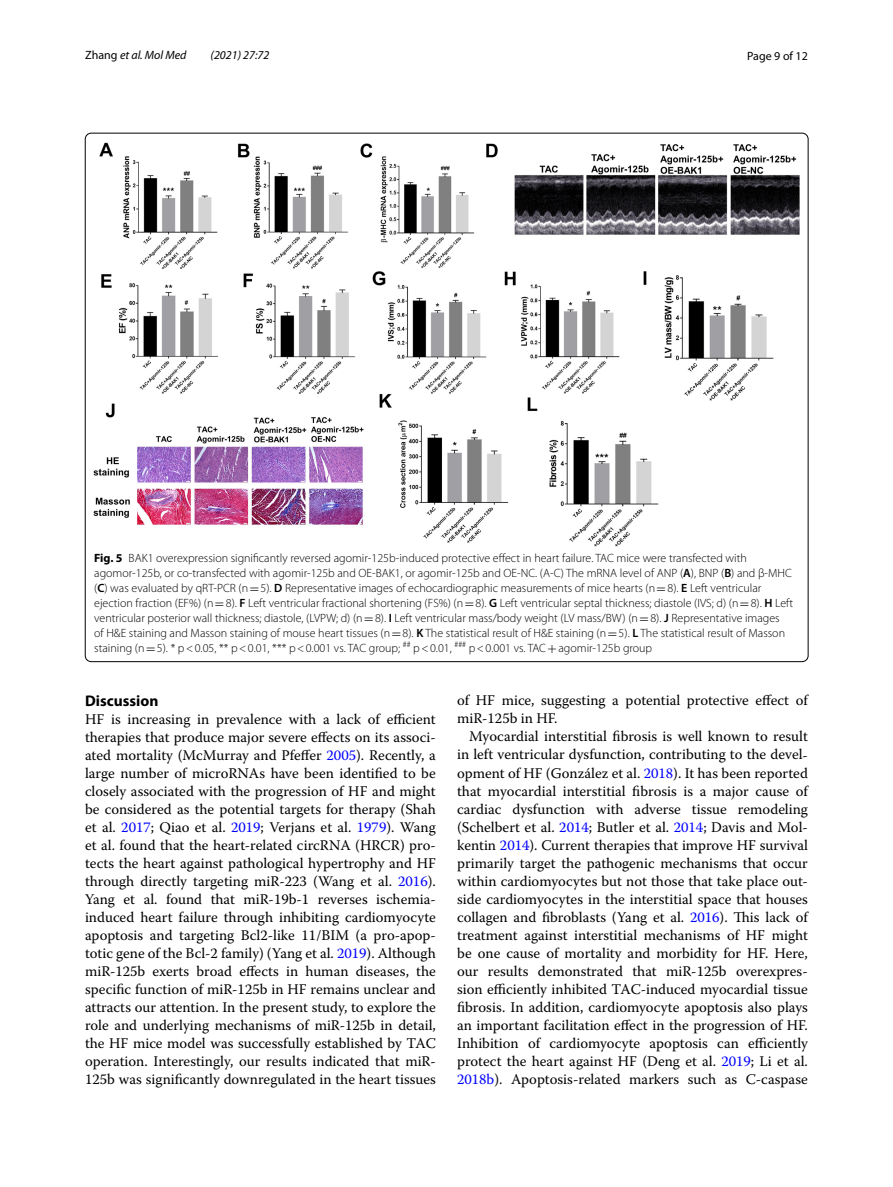
<style>
.page{position:relative;width:893px;height:1187px;background:#fff}
.page>*{position:absolute;margin:0;border:0;box-sizing:border-box;transform-origin:0 0}
.t1{font:700 15.45px "Myriad Pro";color:#000}
.t2{font:14.7px/18px "Warnock Pro";color:#000;text-align:justify}
.t3{font:300 12px/15px "Myriad Pro";color:#000}
.t4{font:italic 12px "Myriad Pro";color:#000}
.t5{font:12px "Myriad Pro";color:#000}
.s1{font-style:normal}
.s2{font-weight:700}
.s3{font-weight:600}
.s4{font-family:"MTSY";font-weight:400}
.s5{color:#00f}
</style>
<div class="page">
<img style="left:94px;top:142px;width:706px;height:404px">
<p class="t4" style="left:85px;top:48px;width:103px"><span class="s1">Zhang</span> et al. Mol Med</p>
<p class="t4" style="left:211px;top:48px;width:60px">(2021) 27:72</p>
<p class="t5" style="left:747px;top:48px;width:62px">Page 9 of 12</p>
<p class="t3" style="left:94px;top:550px;width:700px"><span class="s2">Fig. 5</span> BAK1 overexpression significantly reversed agomir-125b-induced protective effect in heart failure. TAC mice were transfected with agomor-125b, or co-transfected with agomir-125b and OE-BAK1, or agomir-125b and OE-NC. (A-C) The mRNA level of ANP (<span class="s3">A</span>), BNP (<span class="s3">B</span>) and β-MHC (<span class="s3">C</span>) was evaluated by qRT-PCR (n<span class="s4">=</span>5). <span class="s3">D</span> Representative images of echocardiographic measurements of mice hearts (n<span class="s4">=</span>8). <span class="s3">E</span> Left ventricular ejection fraction (EF%) (n<span class="s4">=</span>8). <span class="s3">F</span> Left ventricular fractional shortening (FS%) (n<span class="s4">=</span>8). <span class="s3">G</span> Left ventricular septal thickness; diastole (IVS; d) (n<span class="s4">=</span>8). <span class="s3">H</span> Left ventricular posterior wall thickness; diastole, (LVPW; d) (n<span class="s4">=</span>8). <span class="s3">I</span> Left ventricular mass/body weight (LV mass/BW) (n<span class="s4">=</span>8). <span class="s3">J</span> Representative images<br>of H&amp;E staining and Masson staining of mouse heart tissues (n<span class="s4">=</span>8). <span class="s3">K</span> The statistical result of H&amp;E staining (n<span class="s4">=</span>5). <span class="s3">L</span> The statistical result of Masson staining (n<span class="s4">=</span>5). * p&lt;0.05, ** p&lt;0.01, *** p&lt;0.001 vs. TAC group; <sup>##</sup> p&lt;0.01, <sup>###</sup> p&lt;0.001 vs. TAC<span class="s4">+</span>agomir-125b group</p>
<p class="t1" style="left:85px;top:691px;width:75px">Discussion</p>
<p class="t2" style="left:85px;top:710px;width:352px">HF is increasing in prevalence with a lack of efficient therapies that produce major severe effects on its associ&shy;ated mortality (McMurray and Pfeffer <span class="s5">2005</span>). Recently, a large number of microRNAs have been identified to be closely associated with the progression of HF and might be considered as the potential targets for therapy (Shah et al. <span class="s5">2017</span>; Qiao et al. <span class="s5">2019</span>; Verjans et al. <span class="s5">1979</span>). Wang et al. found that the heart-related circRNA (HRCR) pro&shy;tects the heart against pathological hypertrophy and HF through directly targeting miR-223 (Wang et al. <span class="s5">2016</span>).<br>Yang et al. found that miR-19b-1 reverses ischemia&shy;induced heart failure through inhibiting cardiomyocyte apoptosis and targeting Bcl2-like 11/BIM (a pro-apop&shy;totic gene of the Bcl-2 family) (Yang et al. <span class="s5">2019</span>). Although miR-125b exerts broad effects in human diseases, the specific function of miR-125b in HF remains unclear and attracts our attention. In the present study, to explore the role and underlying mechanisms of miR-125b in detail, the HF mice model was successfully established by TAC operation. Interestingly, our results indicated that miR-125b was significantly downregulated in the heart tissues</p>
<p class="t2" style="left:457px;top:691px;width:352px">of HF mice, suggesting a potential protective effect of miR-125b in HF.</p>
<p class="t2" style="left:457px;top:727px;width:352px;text-indent:12px">Myocardial interstitial fibrosis is well known to result in left ventricular dysfunction, contributing to the devel&shy;opment of HF (González et al. <span class="s5">2018</span>). It has been reported that myocardial interstitial fibrosis is a major cause of cardiac dysfunction with adverse tissue remodeling (Schelbert et al. <span class="s5">2014</span>; Butler et al. <span class="s5">2014</span>; Davis and Mol&shy;kentin <span class="s5">2014</span>). Current therapies that improve HF survival primarily target the pathogenic mechanisms that occur within cardiomyocytes but not those that take place out&shy;side cardiomyocytes in the interstitial space that houses collagen and fibroblasts (Yang et al. <span class="s5">2016</span>). This lack of treatment against interstitial mechanisms of HF might be one cause of mortality and morbidity for HF. Here, our results demonstrated that miR-125b overexpres&shy;sion efficiently inhibited TAC-induced myocardial tissue fibrosis. In addition, cardiomyocyte apoptosis also plays an important facilitation effect in the progression of HF.<br>Inhibition of cardiomyocyte apoptosis can efficiently protect the heart against HF (Deng et al. <span class="s5">2019</span>; Li et al.<br><span class="s5">2018b</span>). Apoptosis-related markers such as C-caspase</p>
</div>
